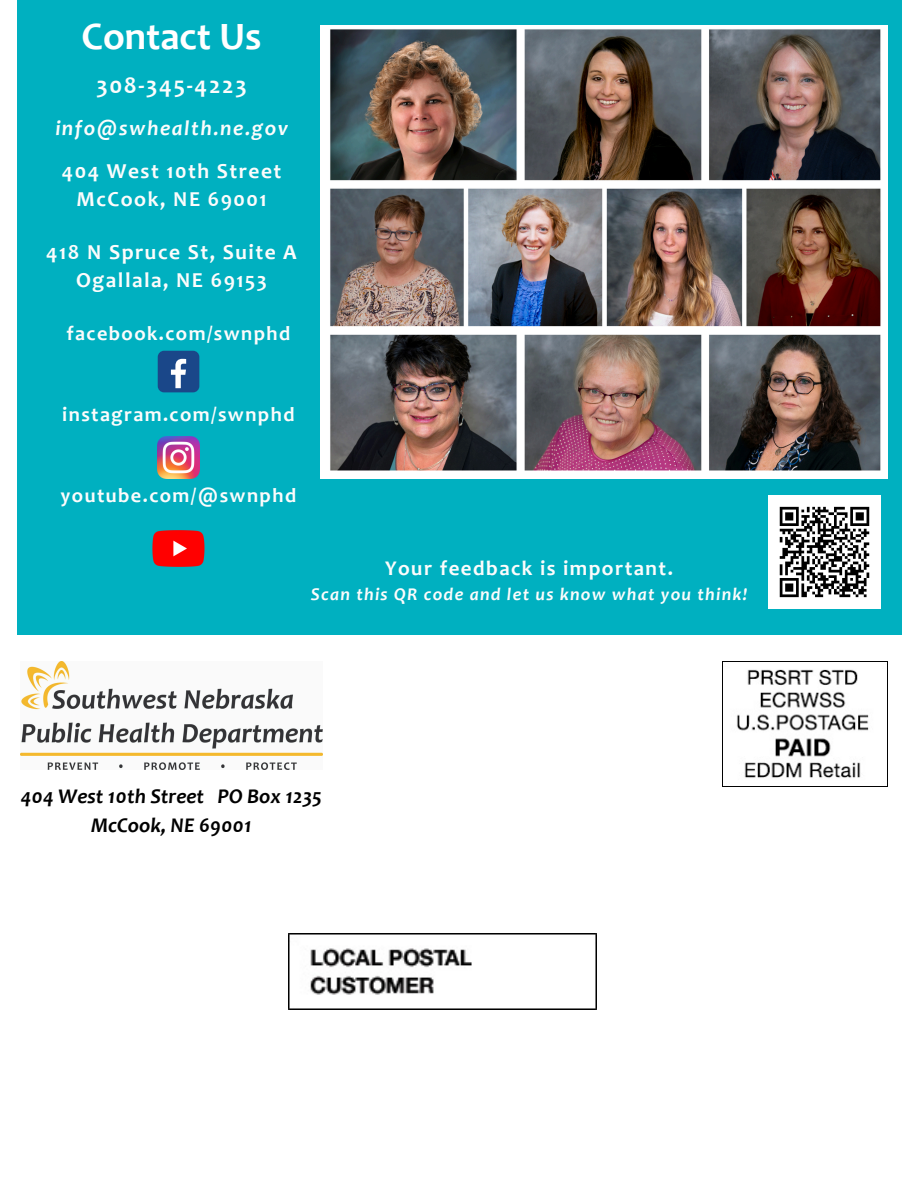
<style>
.page{position:relative;width:918px;height:1188px;background:#fff}
.page>*{position:absolute;margin:0;border:0;box-sizing:border-box;transform-origin:0 0}
.t1{font:700 39px "Candara";color:#fff}
.t2{font:700 24px "Candara";letter-spacing:.07em;color:#fcfcfc}
.t3{font:700 21.45px/28.5px "Candara";letter-spacing:.07em;color:#fcfcfc;text-align:center}
.t4{font:italic 700 21.45px "Candara";letter-spacing:.07em;color:#fcfcfc}
.t5{font:italic 700 21px/29.2px "Candara";color:#000;text-align:center}
.t6{font:700 21px "Candara";letter-spacing:.07em;color:#fcfcfc}
.t7{font:700 20.25px "Candara";letter-spacing:.07em;color:#fcfcfc}
.t8{font:italic 700 18px "Candara";letter-spacing:.07em;color:#fcfcfc}
</style>
<div class="page">
<div style="left:17px;top:0;width:884px;height:635px;background:#00b0c0"></div>
<div style="left:158px;top:351px;width:41px;height:41px;background:#1a4789;border-radius:6px"></div>
<svg style="left:171px;top:359px;width:15px;height:29px"></svg>
<img style="left:158px;top:437px;width:41px;height:42px">
<img style="left:153px;top:531px;width:51px;height:36px">
<img style="left:723px;top:662px;width:165px;height:125px">
<img style="left:289px;top:933px;width:308px;height:77px">
<img style="left:21px;top:662px;width:301px;height:108px">
<img style="left:320px;top:25px;width:567px;height:454px">
<img style="left:768px;top:496px;width:113px;height:112px">
<p class="t1" style="left:82px;top:21px;width:181px">Contact Us</p>
<p class="t2" style="left:96px;top:76px;width:152px">308-345-4223</p>
<p class="t4" style="left:55px;top:120px;width:234px">info@swhealth.ne.gov</p>
<p class="t3" style="left:62px;top:158px;width:221px">404 West 10th Street<br>McCook, NE 69001</p>
<p class="t3" style="left:46px;top:239px;width:252px">418 N Spruce St, Suite A<br>Ogallala, NE 69153</p>
<h1 class="t7" style="left:66px;top:326px;width:225px">facebook.com/swnphd</h1>
<h2 class="t7" style="left:62px;top:407px;width:234px">instagram.com/swnphd</h2>
<h3 class="t7" style="left:61px;top:488px;width:237px">youtube.com/@swnphd</h3>
<p class="t6" style="left:385px;top:560px;width:289px">Your feedback is important.</p>
<p class="t8" style="left:311px;top:587px;width:438px">Scan this QR code and let us know what you think!</p>
<p class="t5" style="left:21px;top:783px;width:303px">404 West 10th Street PO Box 1235<br>McCook, NE 69001</p>
</div>
